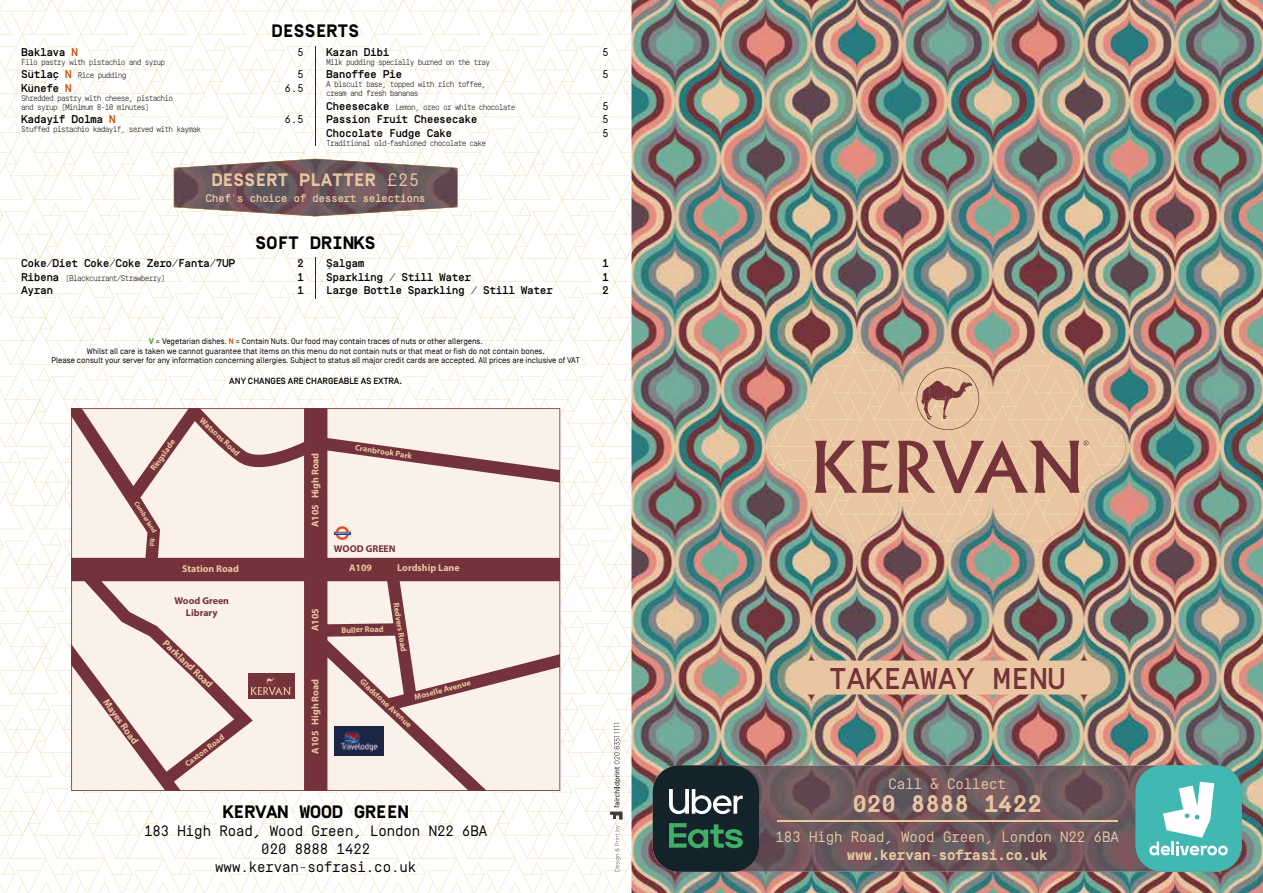
<style>
.page{position:relative;width:1263px;height:893px;background:#fff}
.page>*{position:absolute;margin:0;border:0;box-sizing:border-box;transform-origin:0 0}
.t1{font:500 30px "Simplon Mono";color:#75333a}
.t2{font:700 24px "Simplon Mono";color:#e9c6a1}
.t3{font:700 18px "Simplon Mono";color:#000}
.t4{font:700 18px "Simplon Mono";color:#e9c6a1}
.t5{font:15px/18px "Simplon Mono";letter-spacing:-.05em;color:#000;text-align:center}
.t6{font:15px "Simplon Mono";letter-spacing:-.05em;color:#e9c6a1}
.t7{font:700 15px "Simplon Mono";letter-spacing:-.05em;color:#e9c6a1}
.t8{font:500 11.25px "Simplon Mono";letter-spacing:-.05em;color:#000}
.t9{font:500 11.25px "Simplon Mono";letter-spacing:-.05em;color:#e9c6a1}
.t10{font:11.25px "Simplon Mono";color:#000}
.t11{font:700 9.9px "Myriad Pro";color:#e9c6a1}
.t12{font:700 9.9px/11.9px "Myriad Pro";color:#74333a;text-align:center}
.t13{font:500 9px "Simplon Norm";color:#000}
.t14{font:300 8.25px/9px "Simplon Mono";letter-spacing:-.1em;color:#000;scale:.95 1}
.t15{font:8.25px/9.9px "Simplon Norm";color:#000;text-align:center}
.t16{font:700 8.25px "Myriad Pro";color:#e9c6a1}
.t17{font:700 6.6px "Myriad Pro";color:#e9c6a1}
.s1{color:#bd4b06}
.s2{font-weight:500;font-size:11.25px}
.s3{font-weight:500;font-size:11.25px;color:#bd4b06}
.s4{font-weight:400}
.s5{font-weight:700;color:#3fa535}
.s6{font-family:"Simplon Mono";font-weight:500;color:#bd4b06}
</style>
<div class="page">
<img style="left:0;top:0;width:1263px;height:893px">
<h3 class="t3" style="left:272px;top:21px;width:89px">DESSERTS</h3>
<h3 class="t8" style="left:21px;top:46px;width:58px">Baklava <span class="s1">N</span></h3>
<h3 class="t10" style="left:297px;top:46px;width:8px">5</h3>
<p class="t14" style="left:21px;top:55px;width:153px;line-height:13.5px">Filo pastry with pistachio and syrup<br><span class="s2">Sütlaç</span> <span class="s3">N</span> Rice pudding</p>
<h3 class="t10" style="left:297px;top:68px;width:8px">5</h3>
<h3 class="t8" style="left:21px;top:82px;width:52px">Künefe <span class="s1">N</span></h3>
<h3 class="t10" style="left:285px;top:82px;width:21px">6.5</h3>
<p class="t14" style="left:21px;top:93px;width:162px">Shredded pastry with cheese, pistachio and syrup (Minimum 8-10 minutes)</p>
<h3 class="t8" style="left:21px;top:113px;width:96px">Kadayif Dolma <span class="s1">N</span></h3>
<h3 class="t10" style="left:285px;top:113px;width:21px">6.5</h3>
<p class="t14" style="left:21px;top:125px;width:191px">Stuffed pistachio kadayif, served with kaymak</p>
<h3 class="t8" style="left:326px;top:46px;width:65px">Kazan Dibi</h3>
<h3 class="t10" style="left:602px;top:46px;width:8px">5</h3>
<p class="t14" style="left:326px;top:57px;width:174px">Milk pudding specially burned on the tray</p>
<h3 class="t8" style="left:326px;top:68px;width:77px">Banoffee Pie</h3>
<h3 class="t10" style="left:602px;top:68px;width:8px">5</h3>
<p class="t14" style="left:326px;top:80px;width:170px">A biscuit base, topped with rich toffee, cream and fresh bananas</p>
<p class="t14" style="left:326px;top:102px;width:201px"><span class="s2">Cheesecake</span> Lemon, oreo or white chocolate</p>
<h3 class="t10" style="left:602px;top:100px;width:8px">5</h3>
<h3 class="t8" style="left:326px;top:113px;width:153px">Passion Fruit Cheesecake</h3>
<h3 class="t10" style="left:602px;top:113px;width:8px">5</h3>
<h3 class="t8" style="left:326px;top:127px;width:128px">Chocolate Fudge Cake</h3>
<h3 class="t10" style="left:602px;top:127px;width:8px">5</h3>
<p class="t14" style="left:326px;top:138px;width:170px">Traditional old-fashioned chocolate cake</p>
<h3 class="t4" style="left:212px;top:170px;width:209px">DESSERT PLATTER <span class="s4">£25</span></h3>
<h3 class="t9" style="left:205px;top:192px;width:222px">Chef’s choice of dessert selections</h3>
<h3 class="t3" style="left:255px;top:233px;width:122px">SOFT DRINKS</h3>
<h3 class="t8" style="left:21px;top:257px;width:215px">Coke/Diet Coke/Coke Zero/Fanta/7UP</h3>
<h3 class="t8" style="left:297px;top:257px;width:8px">2</h3>
<p class="t14" style="left:21px;top:273px;width:153px"><span class="s2">Ribena</span> (Blackcurrant/Strawberry)</p>
<h3 class="t8" style="left:297px;top:271px;width:8px">1</h3>
<h3 class="t8" style="left:21px;top:284px;width:33px">Ayran</h3>
<h3 class="t8" style="left:297px;top:284px;width:8px">1</h3>
<h3 class="t8" style="left:326px;top:257px;width:40px">Şalgam</h3>
<h3 class="t8" style="left:602px;top:257px;width:8px">1</h3>
<h3 class="t8" style="left:326px;top:271px;width:146px">Sparkling / Still Water</h3>
<h3 class="t8" style="left:602px;top:271px;width:8px">1</h3>
<h3 class="t8" style="left:326px;top:284px;width:228px">Large Bottle Sparkling / Still Water</h3>
<h3 class="t8" style="left:602px;top:284px;width:8px">2</h3>
<p class="t15" style="left:52px;top:336px;width:530px"><span class="s5">V</span> = Vegetarian dishes. <span class="s6">N</span> = Contain Nuts. Our food may contain traces of nuts or other allergens.<br>Whilst all care is taken we cannot guarantee that items on this menu do not contain nuts or that meat or fish do not contain bones.<br>Please consult your server for any information concerning allergies. Subject to status all major credit cards are accepted. All prices are inclusive of VAT</p>
<p class="t13" style="left:229px;top:376px;width:174px">ANY CHANGES ARE CHARGEABLE AS EXTRA.</p>
<p class="t16" style="left:148px;top:467px;width:38px;rotate:-54deg">Ringslade</p>
<p class="t17" style="left:140px;top:499px;width:38px;rotate:58deg">Cumberland</p>
<p class="t16" style="left:205px;top:415px;width:53px;rotate:43deg">Watsons Road</p>
<p class="t11" style="left:309px;top:527px;width:76px;rotate:-90deg">A105 High Road</p>
<p class="t16" style="left:356px;top:442px;width:59px;rotate:9deg">Cranbrook Park</p>
<p class="t12" style="left:334px;top:542px;width:63px">WOOD GREEN</p>
<p class="t11" style="left:110px;top:696px;width:54px;rotate:54deg">Mayes Road</p>
<p class="t11" style="left:182px;top:562px;width:58px">Station Road</p>
<p class="t11" style="left:349px;top:562px;width:24px">A109</p>
<p class="t11" style="left:397px;top:562px;width:64px">Lordship Lane</p>
<p class="t12" style="left:175px;top:594px;width:56px">Wood Green<br>Library</p>
<p class="t11" style="left:169px;top:637px;width:66px;rotate:43deg">Parkland Road</p>
<p class="t16" style="left:183px;top:760px;width:48px;rotate:-37deg">Caxton Road</p>
<p class="t11" style="left:309px;top:631px;width:24px;rotate:-90deg">A105</p>
<p class="t11" style="left:309px;top:754px;width:76px;rotate:-90deg">A105 High Road</p>
<p class="t16" style="left:341px;top:625px;width:44px;rotate:-2deg">Buller Road</p>
<p class="t16" style="left:401px;top:601px;width:52px;rotate:81deg">Redvers Road</p>
<p class="t16" style="left:365px;top:676px;width:69px;rotate:43deg">Gladstone Avenue</p>
<p class="t16" style="left:413px;top:692px;width:60px;rotate:-15deg">Moselle Avenue</p>
<h3 class="t3" style="left:223px;top:802px;width:188px">KERVAN WOOD GREEN</h3>
<h3 class="t5" style="left:144px;top:822px;width:345px">183 High Road, Wood Green, London N22 6BA<br>020 8888 1422<br>www.kervan-sofrasi.co.uk</h3>
<h1 class="t1" style="left:829px;top:662px;width:239px">TAKEAWAY MENU</h1>
<h3 class="t6" style="left:888px;top:776px;width:119px">Call &amp; Collect</h3>
<h2 class="t2" style="left:852px;top:791px;width:191px">020 8888 1422</h2>
<h3 class="t6" style="left:775px;top:829px;width:345px">183 High Road, Wood Green, London N22 6BA</h3>
<h3 class="t7" style="left:846px;top:847px;width:203px">www.kervan-sofrasi.co.uk</h3>
</div>
